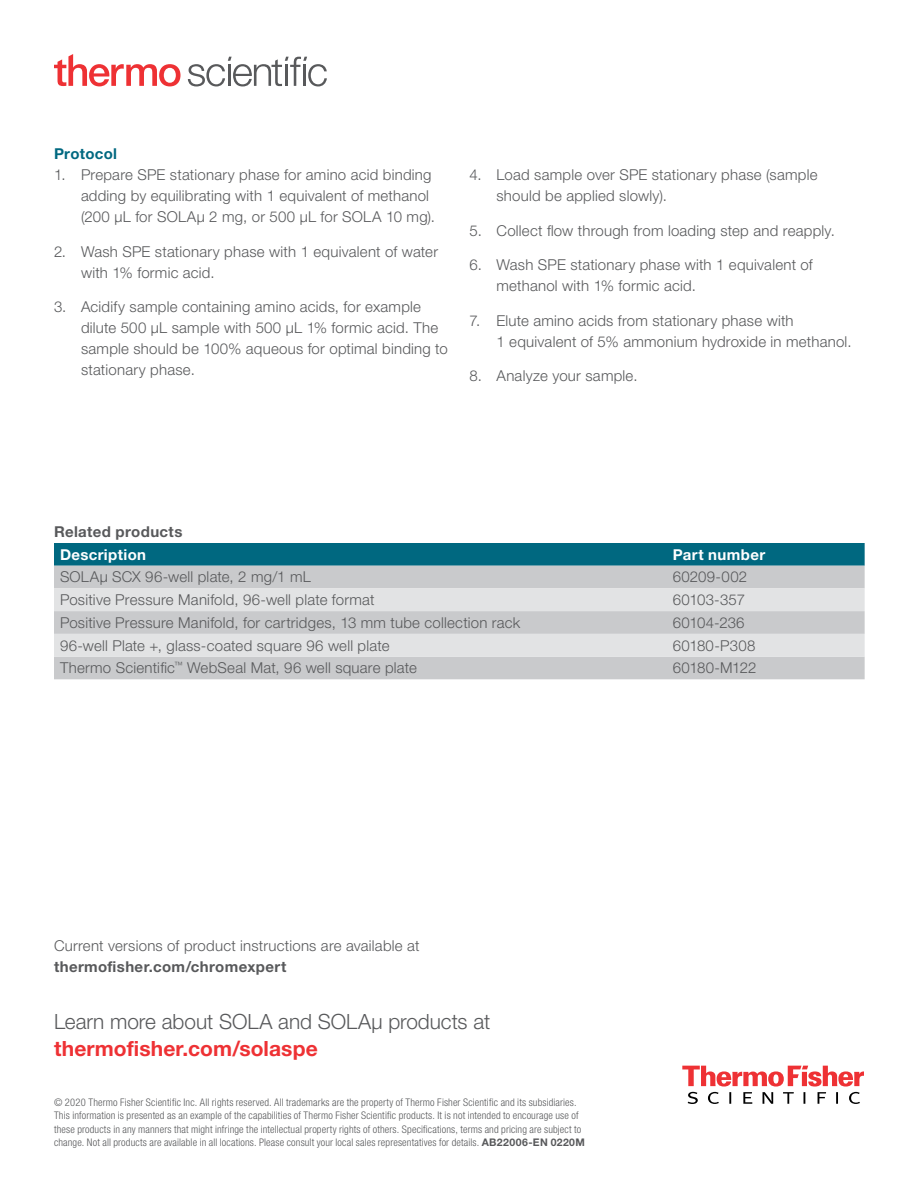
<style>
.page{position:relative;width:918px;height:1188px;background:#fff}
.page>*{position:absolute;margin:0;border:0;box-sizing:border-box;transform-origin:0 0}
.t1{font:300 21px "Helvetica Neue LTW1 G";letter-spacing:-.005em;color:#58595b}
.t2{font:700 21px "Helvetica Neue LTW1 G";letter-spacing:.005em;color:#ee3134}
.t3{font:300 15px/21px "Helvetica Neue LTW1 G";letter-spacing:.015em;color:#58595b}
.t4{font:700 15px "Helvetica Neue LTW1 G";letter-spacing:.025em;color:#58595b}
.t5{font:700 15px "Helvetica Neue LTW1 G";letter-spacing:.025em;color:#fff}
.t6{font:300 15px "Helvetica Neue LTW1 G";letter-spacing:-.02em;color:#58595b}
.t7{font:700 15px "Helvetica Neue LTW1 G";letter-spacing:.02em;color:#006880}
.t8{font:300 condensed 10.5px/13.5px "Helvetica Neue LTW1 G";letter-spacing:.015em;color:#58595b}
.s1{font-weight:700;font-stretch:normal}
</style>
<div class="page">
<svg style="left:682px;top:1066px;width:182px;height:38px"></svg>
<div style="left:54px;top:543px;width:811px;height:23px;background:#006880"></div>
<div style="left:54px;top:566px;width:811px;height:113px;background:#c9cacc"></div>
<svg style="left:54px;top:588px;width:811px;height:69px;background:#d9dadc"></svg>
<svg style="left:188px;top:57px;width:139px;height:29px"></svg>
<svg style="left:54px;top:54px;width:127px;height:32px"></svg>
<p class="t7" style="left:54px;top:144px;width:65px">Protocol</p>
<p class="t3" style="left:81px;top:164px;width:356px;text-indent:-27px">1. Prepare SPE stationary phase for amino acid binding adding by equilibrating with 1 equivalent of methanol (200 µL for SOLAµ 2 mg, or 500 µL for SOLA 10 mg).</p>
<p class="t3" style="left:81px;top:241px;width:359px;text-indent:-27px">2. Wash SPE stationary phase with 1 equivalent of water with 1% formic acid.</p>
<p class="t3" style="left:81px;top:296px;width:368px;text-indent:-27px">3. Acidify sample containing amino acids, for example dilute 500 µL sample with 500 µL 1% formic acid. The sample should be 100% aqueous for optimal binding to stationary phase.</p>
<p class="t3" style="left:496px;top:164px;width:323px;text-indent:-27px">4. Load sample over SPE stationary phase (sample should be applied slowly).</p>
<p class="t3" style="left:470px;top:220px;width:367px">5. Collect flow through from loading step and reapply.</p>
<p class="t3" style="left:496px;top:254px;width:318px;text-indent:-27px">6. Wash SPE stationary phase with 1 equivalent of methanol with 1% formic acid.</p>
<p class="t3" style="left:496px;top:310px;width:357px;text-indent:-27px">7. Elute amino acids from stationary phase with<br>1 equivalent of 5% ammonium hydroxide in methanol.</p>
<p class="t3" style="left:470px;top:365px;width:170px">8. Analyze your sample.</p>
<p class="t4" style="left:54px;top:522px;width:130px">Related products</p>
<p class="t5" style="left:60px;top:545px;width:88px">Description</p>
<p class="t5" style="left:673px;top:545px;width:94px">Part number</p>
<p class="t3" style="left:60px;top:567px;width:252px">SOLAµ SCX 96-well plate, 2 mg/1 mL</p>
<p class="t3" style="left:673px;top:567px;width:76px">60209-002</p>
<p class="t3" style="left:60px;top:589px;width:316px">Positive Pressure Manifold, 96-well plate format</p>
<p class="t3" style="left:673px;top:589px;width:74px">60103-357</p>
<p class="t3" style="left:60px;top:612px;width:462px">Positive Pressure Manifold, for cartridges, 13 mm tube collection rack</p>
<p class="t3" style="left:673px;top:612px;width:73px">60104-236</p>
<p class="t3" style="left:60px;top:635px;width:331px">96-well Plate +, glass-coated square 96 well plate</p>
<p class="t3" style="left:673px;top:635px;width:84px">60180-P308</p>
<p class="t3" style="left:60px;top:657px;width:358px">Thermo Scientific<sup>™</sup> WebSeal Mat, 96 well square plate</p>
<p class="t6" style="left:673px;top:659px;width:85px">60180-M122</p>
<p class="t3" style="left:54px;top:935px;width:367px">Current versions of product instructions are available at</p>
<p class="t4" style="left:54px;top:958px;width:234px">thermofisher.com/chromexpert</p>
<h1 class="t1" style="left:54px;top:1009px;width:438px">Learn more about SOLA and SOLAµ products at</h1>
<h1 class="t2" style="left:54px;top:1036px;width:265px">thermofisher.com/solaspe</h1>
<p class="t8" style="left:54px;top:1095px;width:532px">© 2020 Thermo Fisher Scientific Inc. All rights reserved. All trademarks are the property of Thermo Fisher Scientific and its subsidiaries.<br>This information is presented as an example of the capabilities of Thermo Fisher Scientific products. It is not intended to encourage use of these products in any manners that might infringe the intellectual property rights of others. Specifications, terms and pricing are subject to change. Not all products are available in all locations. Please consult your local sales representatives for details. <span class="s1">AB22006-EN 0220M</span></p>
</div>
